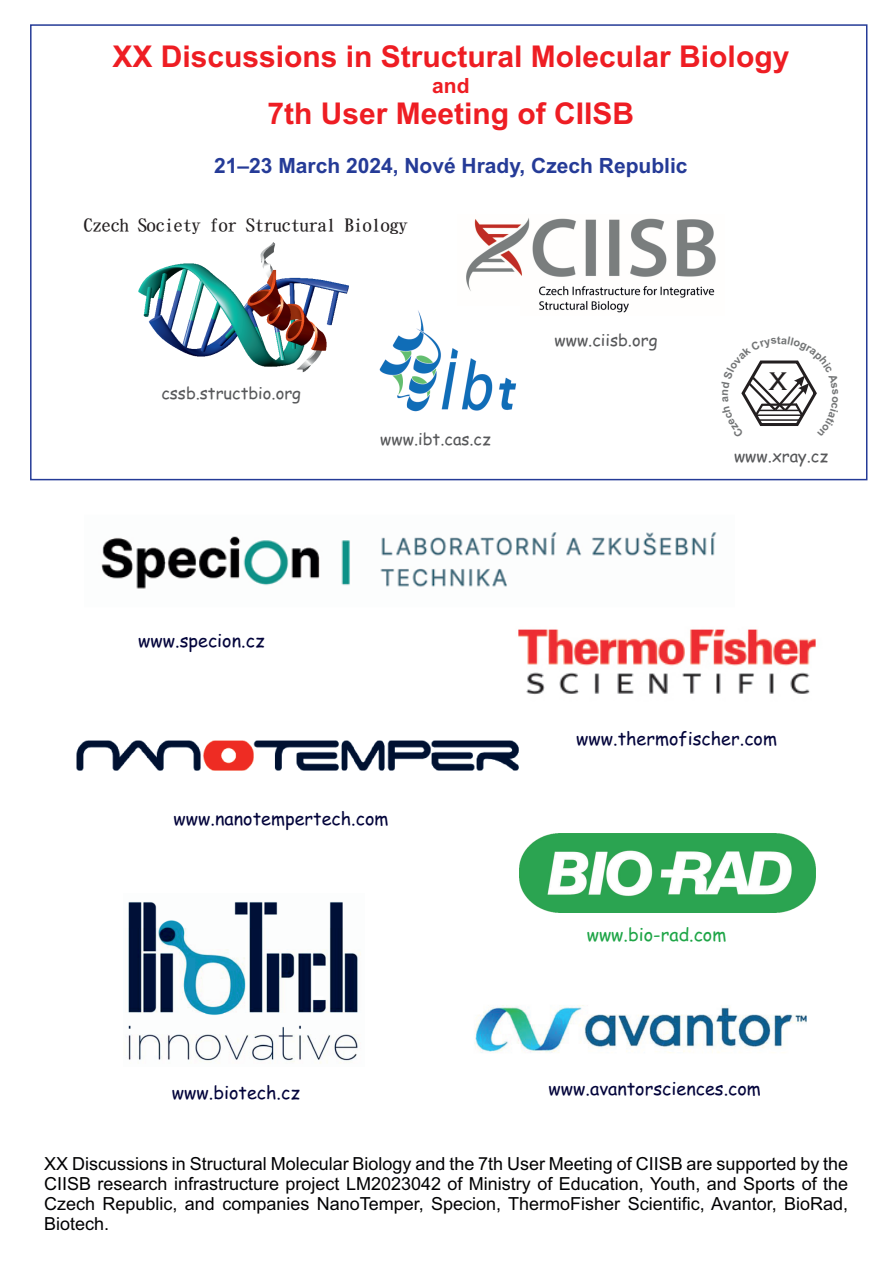
<style>
.page{position:relative;width:893px;height:1263px;background:#fff}
.page>*{position:absolute;margin:0;border:0;box-sizing:border-box;transform-origin:0 0}
.t1{font:33.6px "Copperplate Gothic BT";color:#231f20}
.t2{font:700 30px "Arial";color:#ee1d23}
.t3{font:700 21px "Arial";color:#253b97}
.t4{font:700 21px "Arial";color:#ee1d23}
.t5{font:18px/20.1px "Arial";color:#000002;text-align:justify}
.t6{font:18px "Comic Sans MS";color:#03043b}
.t7{font:18px "Arial";color:#231f20}
.t8{font:18px "Comic Sans MS";color:#1ea547}
.t9{font:16.5px "Comic Sans MS";color:#57585a}
</style>
<div class="page">
<div style="left:30px;top:24px;width:837px;height:456px;border:2px solid #253b97"></div>
<img style="left:139px;top:242px;width:210px;height:131px">
<img style="left:466px;top:218px;width:250px;height:95px">
<img style="left:76px;top:740px;width:443px;height:31px">
<img style="left:518px;top:629px;width:298px;height:66px">
<img style="left:520px;top:834px;width:295px;height:79px">
<img style="left:101px;top:532px;width:616px;height:57px">
<img style="left:379px;top:306px;width:140px;height:106px">
<img style="left:474px;top:1005px;width:333px;height:48px">
<img style="left:128px;top:902px;width:233px;height:162px">
<svg style="left:741px;top:360px;width:76px;height:66px"></svg>
<h2 class="t2" style="left:112px;top:45px;width:678px">XX Discussions in Structural Molecular Biology</h2>
<p class="t4" style="left:432px;top:77px;width:39px">and</p>
<h2 class="t2" style="left:267px;top:102px;width:368px">7th User Meeting of CIISB</h2>
<p class="t3" style="left:214px;top:158px;width:475px">21–23 March 2024, Nové Hrady, Czech Republic</p>
<p class="t7" style="left:84px;top:217px;width:326px">Czech Society for Structural Biology</p>
<p class="t9" style="left:161px;top:386px;width:141px">cssb.structbio.org</p>
<p class="t9" style="left:380px;top:431px;width:112px">www.ibt.cas.cz</p>
<p class="t9" style="left:554px;top:332px;width:105px">www.ciisb.org</p>
<h1 class="t1" style="left:769px;top:364px;width:20px">X</h1>
<p class="t9" style="left:734px;top:449px;width:96px">www.xray.cz</p>
<p class="t6" style="left:138px;top:633px;width:128px">www.specion.cz</p>
<p class="t6" style="left:174px;top:810px;width:216px">www.nanotempertech.com</p>
<p class="t6" style="left:576px;top:731px;width:202px">www.thermofischer.com</p>
<p class="t8" style="left:587px;top:927px;width:141px">www.bio-rad.com</p>
<p class="t6" style="left:172px;top:1085px;width:130px">www.biotech.cz</p>
<p class="t6" style="left:549px;top:1081px;width:214px">www.avantorsciences.com</p>
<p class="t5" style="left:44px;top:1155px;width:805px">XX Discussions in Structural Molecular Biology and the 7th User Meeting of CIISB are supported by the CIISB research infrastructure project LM2023042 of Ministry of Education, Youth, and Sports of the Czech Republic, and companies NanoTemper, Specion, ThermoFisher Scientific, Avantor, BioRad, Biotech.</p>
</div>
